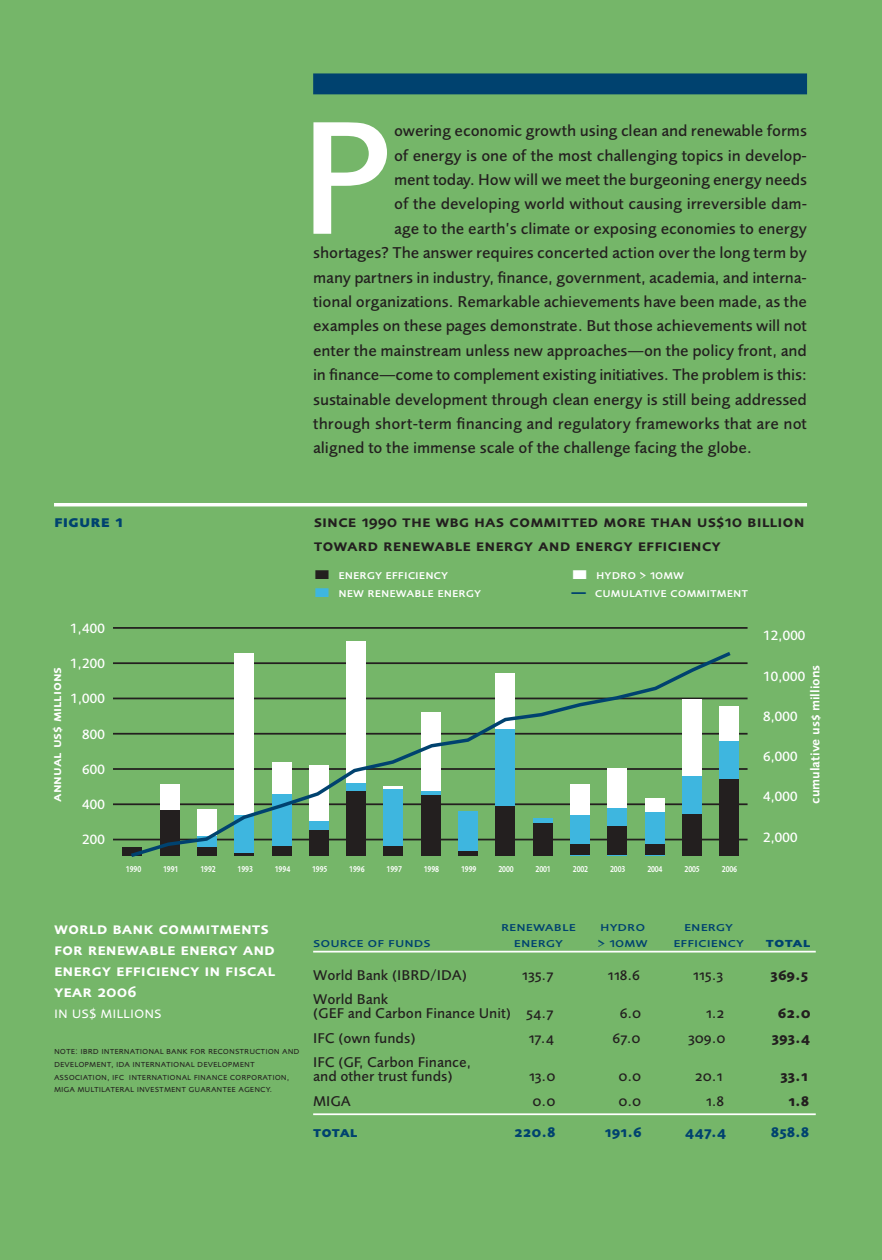
<style>
.page{position:relative;width:882px;height:1260px;background:#75b669}
.page>*{position:absolute;margin:0;border:0;box-sizing:border-box;transform-origin:0 0}
.t1{font:500 178.85px "Foundry Intl";color:#fff}
.t2{font:500 17.5px "Foundry Intl";letter-spacing:-.005em;color:#231f1f}
.t3{font:600 17.5px/24.3px "Foundry Intl SC";color:#231f1f}
.t4{font:600 17.5px/21px "Foundry Intl SC";color:#fff}
.t5{font:17.5px "Foundry Intl SC";color:#fff}
.t6{font:700 17.5px "Foundry Intl SC";color:#00426f}
.t7{font:500 15.75px/14px "Foundry Intl";color:#231f1f}
.t8{font:700 15.75px "Foundry Intl";color:#231f1f}
.t9{font:700 15.75px "Foundry Intl";color:#00426f}
.t10{font:700 15.75px "Foundry Intl SC";color:#00426f}
.t11{font:500 14.17px "Foundry Intl SC";color:#00426f;scale:1.11 1}
.t12{font:700 14.17px "Foundry Intl SC";color:#00426f;scale:1.11 1}
.t13{font:500 14px "Foundry Intl SC";color:#fff}
.t14{font:500 14px "Foundry Sans";letter-spacing:.015em;color:#fff}
.t15{font:600 14px "Foundry Intl";color:#fff}
.t16{font:600 14px "Foundry Intl SC";color:#fff}
.t17{font:10.5px/12.6px "Foundry Intl SC";color:#231f1f}
.t18{font:600 8.75px "Foundry Sans";letter-spacing:-.025em;color:#fff;scale:.8 1}
.s1{font-family:"Foundry Sans Expert";font-weight:800;color:#00426f}
</style>
<div class="page">
<div style="left:313px;top:73px;width:494px;height:21px;background:#00426f"></div>
<hr style="left:54px;top:503px;width:753px;height:3px;background:#fff">
<hr style="left:313px;top:951px;width:503px;height:2px;background:#fff">
<hr style="left:313px;top:1113px;width:503px;height:2px;background:#fff">
<hr style="left:113px;top:627px;width:635px;height:2px;background:#231f1f">
<hr style="left:113px;top:662px;width:635px;height:2px;background:#231f1f">
<hr style="left:113px;top:698px;width:635px;height:1px;background:#231f1f">
<hr style="left:113px;top:733px;width:635px;height:2px;background:#231f1f">
<hr style="left:113px;top:768px;width:635px;height:2px;background:#231f1f">
<hr style="left:113px;top:803px;width:635px;height:2px;background:#231f1f">
<hr style="left:113px;top:839px;width:635px;height:1px;background:#231f1f">
<div style="left:123px;top:847px;width:19px;height:8px;background:#231f1f"></div>
<div style="left:347px;top:641px;width:19px;height:214px;background:#fff"></div>
<div style="left:720px;top:707px;width:19px;height:148px;background:#fff"></div>
<div style="left:720px;top:741px;width:19px;height:114px;background:#3eb6df"></div>
<div style="left:720px;top:779px;width:19px;height:76px;background:#231f1f"></div>
<svg style="left:127px;top:649px;width:607px;height:208px"></svg>
<h1 class="t1" style="left:298px;top:111px;width:96px">P</h1>
<p class="t2" style="left:394px;top:124px;width:414px">owering economic growth using clean and renewable forms</p>
<p class="t2" style="left:394px;top:149px;width:414px">of energy is one of the most challenging topics in develop-</p>
<p class="t2" style="left:394px;top:173px;width:414px">ment today. How will we meet the burgeoning energy needs</p>
<p class="t2" style="left:394px;top:197px;width:414px">of the developing world without causing irreversible dam-</p>
<p class="t2" style="left:394px;top:222px;width:414px">age to the earth’s climate or exposing economies to energy</p>
<p class="t2" style="left:313px;top:246px;width:495px">shortages? The answer requires concerted action over the long term by</p>
<p class="t2" style="left:313px;top:271px;width:495px">many partners in industry, finance, government, academia, and interna-</p>
<p class="t2" style="left:313px;top:295px;width:495px">tional organizations. Remarkable achievements have been made, as the</p>
<p class="t2" style="left:313px;top:319px;width:495px">examples on these pages demonstrate. But those achievements will not</p>
<p class="t2" style="left:313px;top:344px;width:495px">enter the mainstream unless new approaches—on the policy front, and</p>
<p class="t2" style="left:313px;top:368px;width:495px">in finance—come to complement existing initiatives. The problem is this:</p>
<p class="t2" style="left:313px;top:393px;width:495px">sustainable development through clean energy is still being addressed</p>
<p class="t2" style="left:313px;top:417px;width:495px">through short-term financing and regulatory frameworks that are not</p>
<p class="t2" style="left:313px;top:441px;width:440px">aligned to the immense scale of the challenge facing the globe.</p>
<p class="t6" style="left:54px;top:510px;width:71px">figure 1</p>
<p class="t3" style="left:314px;top:508px;width:492px">since 1990 the wbg has committed more than us$10 billion toward renewable energy and energy efficiency</p>
<p class="t13" style="left:338px;top:566px;width:111px">energy efficiency</p>
<p class="t13" style="left:596px;top:566px;width:89px">hydro &gt; 10mw</p>
<p class="t13" style="left:338px;top:584px;width:144px">new renewable energy</p>
<p class="t13" style="left:572px;top:584px;width:178px"><span class="s1">—</span> cumulative commitment</p>
<p class="t14" style="left:70px;top:623px;width:36px">1,400</p>
<p class="t14" style="left:70px;top:658px;width:36px">1,200</p>
<p class="t14" style="left:70px;top:694px;width:36px">1,000</p>
<p class="t14" style="left:82px;top:729px;width:24px">800</p>
<p class="t14" style="left:82px;top:764px;width:24px">600</p>
<p class="t14" style="left:82px;top:799px;width:24px">400</p>
<p class="t14" style="left:82px;top:834px;width:24px">200</p>
<p class="t14" style="left:763px;top:630px;width:44px">12,000</p>
<p class="t14" style="left:763px;top:671px;width:44px">10,000</p>
<p class="t14" style="left:763px;top:711px;width:36px">8,000</p>
<p class="t14" style="left:763px;top:751px;width:36px">6,000</p>
<p class="t14" style="left:763px;top:792px;width:36px">4,000</p>
<p class="t14" style="left:763px;top:832px;width:36px">2,000</p>
<p class="t16" style="left:48px;top:802px;width:137px;rotate:-90deg">annual us$ millions</p>
<p class="t15" style="left:810px;top:804px;width:141px;rotate:-90deg">cumulative us$ millions</p>
<p class="t18" style="left:126px;top:866px;width:21px">1990</p>
<p class="t18" style="left:163px;top:866px;width:21px">1991</p>
<p class="t18" style="left:200px;top:866px;width:21px">1992</p>
<p class="t18" style="left:238px;top:866px;width:21px">1993</p>
<p class="t18" style="left:275px;top:866px;width:21px">1994</p>
<p class="t18" style="left:312px;top:866px;width:21px">1995</p>
<p class="t18" style="left:349px;top:866px;width:21px">1996</p>
<p class="t18" style="left:387px;top:866px;width:21px">1997</p>
<p class="t18" style="left:424px;top:866px;width:21px">1998</p>
<p class="t18" style="left:461px;top:866px;width:21px">1999</p>
<p class="t18" style="left:498px;top:866px;width:21px">2000</p>
<p class="t18" style="left:536px;top:866px;width:21px">2001</p>
<p class="t18" style="left:573px;top:866px;width:21px">2002</p>
<p class="t18" style="left:610px;top:866px;width:21px">2003</p>
<p class="t18" style="left:647px;top:866px;width:21px">2004</p>
<p class="t18" style="left:685px;top:866px;width:21px">2005</p>
<p class="t18" style="left:722px;top:866px;width:21px">2006</p>
<p class="t4" style="left:54px;top:917px;width:223px">world bank commitments for renewable energy and energy efficiency in fiscal year 2006</p>
<p class="t5" style="left:54px;top:1001px;width:109px">in us$ millions</p>
<p class="t17" style="left:54px;top:1044px;width:247px">note: ibrd international bank for reconstruction and development, ida international development association, ifc international finance corporation, miga multilateral investment guarantee agency.</p>
<p class="t11" style="left:501px;top:918px;width:69px">renewable</p>
<p class="t11" style="left:600px;top:918px;width:42px">hydro</p>
<p class="t11" style="left:684px;top:918px;width:46px">energy</p>
<p class="t11" style="left:313px;top:934px;width:107px">source of funds</p>
<p class="t11" style="left:514px;top:934px;width:46px">energy</p>
<p class="t11" style="left:598px;top:934px;width:47px">&gt; 10mw</p>
<p class="t11" style="left:673px;top:934px;width:65px">efficiency</p>
<p class="t12" style="left:766px;top:934px;width:42px">total</p>
<p class="t7" style="left:313px;top:970px;width:155px">World Bank (IBRD/IDA)</p>
<p class="t7" style="left:522px;top:970px;width:33px">135.7</p>
<p class="t7" style="left:608px;top:970px;width:34px">118.6</p>
<p class="t7" style="left:693px;top:970px;width:32px">115.3</p>
<p class="t8" style="left:771px;top:969px;width:39px">369.5</p>
<p class="t7" style="left:313px;top:994px;width:242px">World Bank<br>(GEF and Carbon Finance Unit) 54.7</p>
<p class="t7" style="left:620px;top:1008px;width:23px">6.0</p>
<p class="t7" style="left:706px;top:1008px;width:20px">1.2</p>
<p class="t8" style="left:778px;top:1008px;width:34px">62.0</p>
<p class="t7" style="left:313px;top:1032px;width:104px">IFC (own funds)</p>
<p class="t7" style="left:528px;top:1032px;width:27px">17.4</p>
<p class="t7" style="left:613px;top:1032px;width:30px">67.0</p>
<p class="t7" style="left:688px;top:1032px;width:39px">309.0</p>
<p class="t8" style="left:772px;top:1032px;width:40px">393.4</p>
<p class="t7" style="left:313px;top:1057px;width:159px">IFC (GF, Carbon Finance, and other trust funds)</p>
<p class="t7" style="left:529px;top:1071px;width:28px">13.0</p>
<p class="t7" style="left:618px;top:1071px;width:24px">0.0</p>
<p class="t7" style="left:695px;top:1071px;width:29px">20.1</p>
<p class="t8" style="left:780px;top:1070px;width:29px">33.1</p>
<p class="t7" style="left:313px;top:1095px;width:39px">MIGA</p>
<p class="t7" style="left:533px;top:1095px;width:24px">0.0</p>
<p class="t7" style="left:618px;top:1095px;width:24px">0.0</p>
<p class="t7" style="left:706px;top:1095px;width:20px">1.8</p>
<p class="t8" style="left:788px;top:1095px;width:23px">1.8</p>
<p class="t10" style="left:313px;top:1122px;width:46px">total</p>
<p class="t9" style="left:514px;top:1126px;width:43px">220.8</p>
<p class="t9" style="left:604px;top:1126px;width:39px">191.6</p>
<p class="t9" style="left:685px;top:1126px;width:43px">447.4</p>
<p class="t9" style="left:771px;top:1126px;width:40px">858.8</p>
</div>
